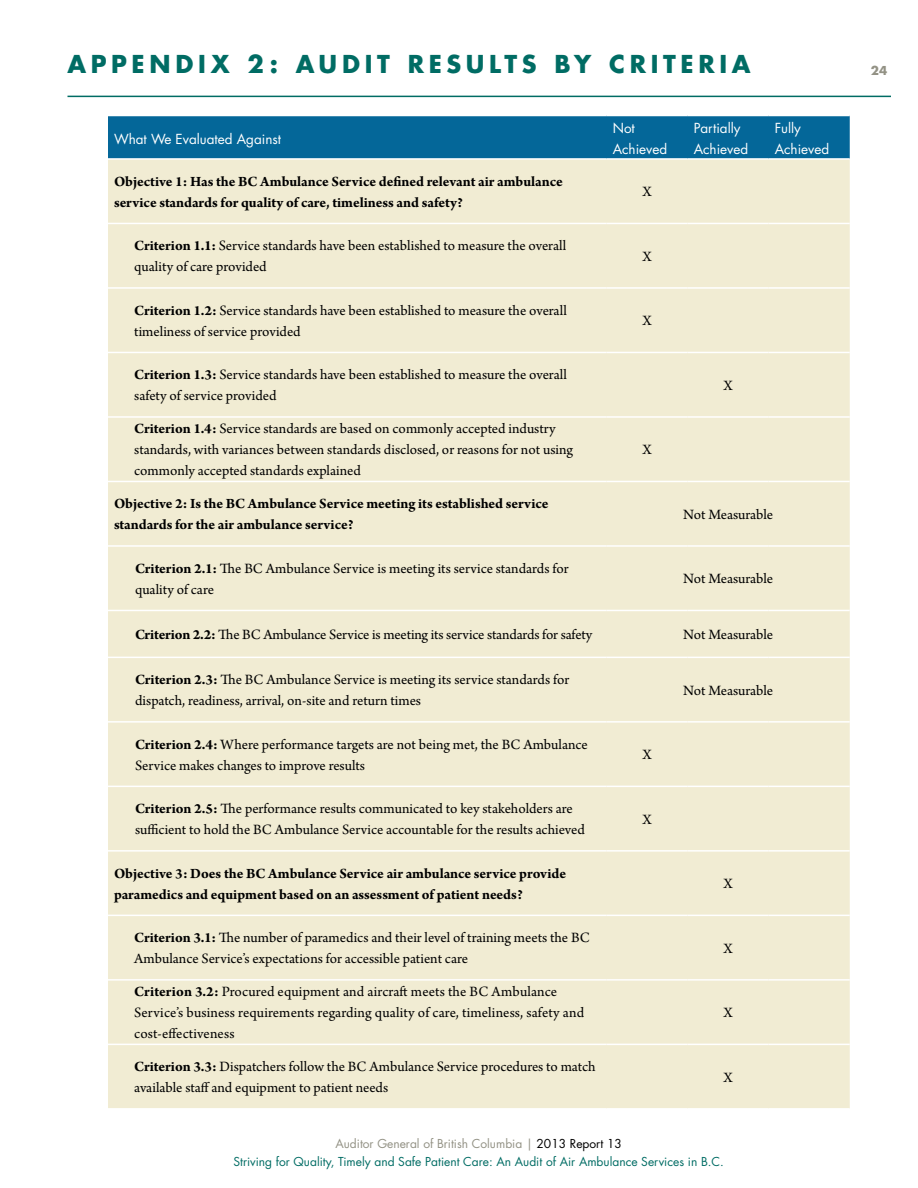
<style>
.page{position:relative;width:918px;height:1188px;background:#fff}
.page>*{position:absolute;margin:0;border:0;box-sizing:border-box;transform-origin:0 0}
.t1{font:700 24px "Futura";letter-spacing:.34em;color:#006c64}
.t2{font:700 24px "Futura";letter-spacing:.37em;color:#006c64}
.t3{font:15px/21px "Arno Pro";color:#000}
.t4{font:700 15px/21px "Arno Pro";letter-spacing:-.005em;color:#000}
.t5{font:13.5px/21px "Futura";color:#fff}
.t6{font:12px/18px "Futura";color:#006c64;text-align:center}
.t7{font:700 12px "Futura";color:#939285}
.s1{font-weight:700}
.s2{color:#939285}
.s3{color:#000}
</style>
<div class="page">
<div style="left:108px;top:116px;width:742px;height:42px;background:#046799"></div>
<div style="left:108px;top:160px;width:742px;height:948px;background:#f1ecd3"></div>
<hr style="left:108px;top:223px;width:499px;height:1px;background:#fff">
<hr style="left:607px;top:223px;width:81px;height:1px;background:#fff">
<hr style="left:688px;top:223px;width:81px;height:1px;background:#fff">
<hr style="left:769px;top:223px;width:81px;height:1px;background:#fff">
<hr style="left:108px;top:287px;width:499px;height:2px;background:#fff">
<hr style="left:607px;top:287px;width:81px;height:2px;background:#fff">
<hr style="left:688px;top:287px;width:81px;height:2px;background:#fff">
<hr style="left:769px;top:287px;width:81px;height:2px;background:#fff">
<hr style="left:108px;top:352px;width:499px;height:1px;background:#fff">
<hr style="left:607px;top:352px;width:81px;height:1px;background:#fff">
<hr style="left:688px;top:352px;width:81px;height:1px;background:#fff">
<hr style="left:769px;top:352px;width:81px;height:1px;background:#fff">
<hr style="left:108px;top:416px;width:499px;height:2px;background:#fff">
<hr style="left:607px;top:416px;width:81px;height:2px;background:#fff">
<hr style="left:688px;top:416px;width:81px;height:2px;background:#fff">
<hr style="left:769px;top:416px;width:81px;height:2px;background:#fff">
<hr style="left:108px;top:481px;width:499px;height:1px;background:#fff">
<hr style="left:607px;top:481px;width:81px;height:1px;background:#fff">
<hr style="left:688px;top:481px;width:81px;height:1px;background:#fff">
<hr style="left:769px;top:481px;width:81px;height:1px;background:#fff">
<hr style="left:108px;top:545px;width:499px;height:2px;background:#fff">
<hr style="left:607px;top:545px;width:81px;height:2px;background:#fff">
<hr style="left:688px;top:545px;width:81px;height:2px;background:#fff">
<hr style="left:769px;top:545px;width:81px;height:2px;background:#fff">
<hr style="left:108px;top:610px;width:499px;height:1px;background:#fff">
<hr style="left:607px;top:610px;width:81px;height:1px;background:#fff">
<hr style="left:688px;top:610px;width:81px;height:1px;background:#fff">
<hr style="left:769px;top:610px;width:81px;height:1px;background:#fff">
<hr style="left:108px;top:657px;width:499px;height:1px;background:#fff">
<hr style="left:607px;top:657px;width:81px;height:1px;background:#fff">
<hr style="left:688px;top:657px;width:81px;height:1px;background:#fff">
<hr style="left:769px;top:657px;width:81px;height:1px;background:#fff">
<hr style="left:108px;top:721px;width:499px;height:2px;background:#fff">
<hr style="left:607px;top:721px;width:81px;height:2px;background:#fff">
<hr style="left:688px;top:721px;width:81px;height:2px;background:#fff">
<hr style="left:769px;top:721px;width:81px;height:2px;background:#fff">
<hr style="left:108px;top:786px;width:499px;height:1px;background:#fff">
<hr style="left:607px;top:786px;width:81px;height:1px;background:#fff">
<hr style="left:688px;top:786px;width:81px;height:1px;background:#fff">
<hr style="left:769px;top:786px;width:81px;height:1px;background:#fff">
<hr style="left:108px;top:850px;width:499px;height:2px;background:#fff">
<hr style="left:607px;top:850px;width:81px;height:2px;background:#fff">
<hr style="left:688px;top:850px;width:81px;height:2px;background:#fff">
<hr style="left:769px;top:850px;width:81px;height:2px;background:#fff">
<hr style="left:108px;top:915px;width:499px;height:1px;background:#fff">
<hr style="left:607px;top:915px;width:81px;height:1px;background:#fff">
<hr style="left:688px;top:915px;width:81px;height:1px;background:#fff">
<hr style="left:769px;top:915px;width:81px;height:1px;background:#fff">
<hr style="left:108px;top:979px;width:499px;height:2px;background:#fff">
<hr style="left:607px;top:979px;width:81px;height:2px;background:#fff">
<hr style="left:688px;top:979px;width:81px;height:2px;background:#fff">
<hr style="left:769px;top:979px;width:81px;height:2px;background:#fff">
<hr style="left:108px;top:1044px;width:499px;height:1px;background:#fff">
<hr style="left:607px;top:1044px;width:81px;height:1px;background:#fff">
<hr style="left:688px;top:1044px;width:81px;height:1px;background:#fff">
<hr style="left:769px;top:1044px;width:81px;height:1px;background:#fff">
<hr style="left:68px;top:96px;width:823px;height:1px;background:#006c64">
<h1 class="t1" style="left:68px;top:48px;width:42px">APPE</h1>
<h1 class="t1" style="left:150px;top:48px;width:299px">NDIX 2: AUDIT R ESUL</h1>
<h1 class="t2" style="left:505px;top:48px;width:245px">TS BY CRITERIA</h1>
<p class="t7" style="left:871px;top:62px;width:18px">24</p>
<p class="t5" style="left:114px;top:129px;width:169px">What We Evaluated Against</p>
<p class="t5" style="left:613px;top:118px;width:56px">Not<br>Achieved</p>
<p class="t5" style="left:694px;top:118px;width:56px">Partially<br>Achieved</p>
<p class="t5" style="left:775px;top:118px;width:56px">Fully<br>Achieved</p>
<p class="t4" style="left:114px;top:172px;width:450px">Objective 1: Has the BC Ambulance Service defined relevant air ambulance service standards for quality of care, timeliness and safety?</p>
<p class="t3" style="left:643px;top:182px;width:11px">X</p>
<p class="t3" style="left:134px;top:236px;width:434px"><span class="s1">Criterion 1.1:</span> Service standards have been established to measure the overall quality of care provided</p>
<p class="t3" style="left:643px;top:247px;width:11px">X</p>
<p class="t3" style="left:134px;top:301px;width:434px"><span class="s1">Criterion 1.2:</span> Service standards have been established to measure the overall timeliness of service provided</p>
<p class="t3" style="left:643px;top:311px;width:11px">X</p>
<p class="t3" style="left:134px;top:365px;width:434px"><span class="s1">Criterion 1.3:</span> Service standards have been established to measure the overall safety of service provided</p>
<p class="t3" style="left:724px;top:376px;width:11px">X</p>
<p class="t3" style="left:134px;top:419px;width:440px"><span class="s1">Criterion 1.4:</span> Service standards are based on commonly accepted industry standards, with variances between standards disclosed, or reasons for not using commonly accepted standards explained</p>
<p class="t3" style="left:643px;top:440px;width:11px">X</p>
<p class="t4" style="left:114px;top:494px;width:436px">Objective 2: Is the BC Ambulance Service meeting its established service standards for the air ambulance service?</p>
<p class="t3" style="left:683px;top:505px;width:92px">Not Measurable</p>
<p class="t3" style="left:135px;top:559px;width:435px"><span class="s1">Criterion 2.1:</span> The BC Ambulance Service is meeting its service standards for quality of care</p>
<p class="t3" style="left:683px;top:569px;width:92px">Not Measurable</p>
<p class="t3" style="left:135px;top:625px;width:459px"><span class="s1">Criterion 2.2:</span> The BC Ambulance Service is meeting its service standards for safety</p>
<p class="t3" style="left:683px;top:625px;width:92px">Not Measurable</p>
<p class="t3" style="left:135px;top:670px;width:436px"><span class="s1">Criterion 2.3:</span> The BC Ambulance Service is meeting its service standards for dispatch, readiness, arrival, on-site and return times</p>
<p class="t3" style="left:683px;top:680px;width:92px">Not Measurable</p>
<p class="t3" style="left:135px;top:734px;width:454px"><span class="s1">Criterion 2.4:</span> Where performance targets are not being met, the BC Ambulance<br>Service makes changes to improve results</p>
<p class="t3" style="left:643px;top:745px;width:11px">X</p>
<p class="t3" style="left:135px;top:799px;width:451px"><span class="s1">Criterion 2.5:</span> The performance results communicated to key stakeholders are sufficient to hold the BC Ambulance Service accountable for the results achieved</p>
<p class="t3" style="left:643px;top:809px;width:11px">X</p>
<p class="t4" style="left:114px;top:863px;width:454px">Objective 3: Does the BC Ambulance Service air ambulance service provide paramedics and equipment based on an assessment of patient needs?</p>
<p class="t3" style="left:724px;top:874px;width:11px">X</p>
<p class="t3" style="left:134px;top:928px;width:457px"><span class="s1">Criterion 3.1:</span> The number of paramedics and their level of training meets the BC<br>Ambulance Service’s expectations for accessible patient care</p>
<p class="t3" style="left:724px;top:938px;width:11px">X</p>
<p class="t3" style="left:134px;top:982px;width:451px"><span class="s1">Criterion 3.2:</span> Procured equipment and aircraft meets the BC Ambulance<br>Service’s business requirements regarding quality of care, timeliness, safety and cost-effectiveness</p>
<p class="t3" style="left:724px;top:1003px;width:11px">X</p>
<p class="t3" style="left:134px;top:1057px;width:463px"><span class="s1">Criterion 3.3:</span> Dispatchers follow the BC Ambulance Service procedures to match available staff and equipment to patient needs</p>
<p class="t3" style="left:724px;top:1067px;width:11px">X</p>
<p class="t6" style="left:233px;top:1135px;width:492px"><span class="s2">Auditor General of British Columbia |</span> <span class="s3">2013 Report 13<br></span>Striving for Quality, Timely and Safe Patient Care: An Audit of Air Ambulance Services in B.C.</p>
</div>
